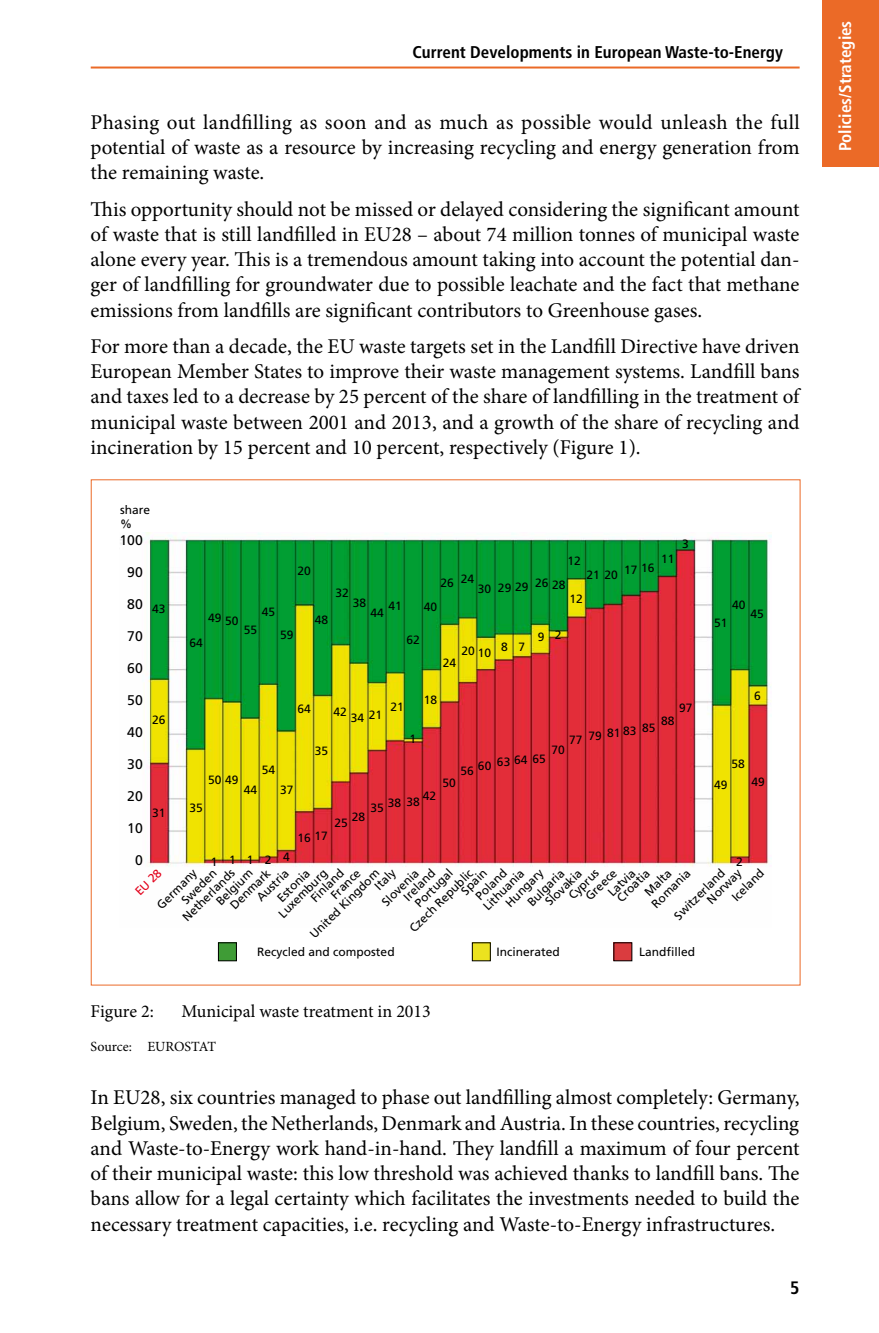
<style>
.page{position:relative;width:879px;height:1333px;background:#fff}
.page>*{position:absolute;margin:0;border:0;box-sizing:border-box;transform-origin:0 0}
.t1{font:21px/25.2px "Minion Pro";color:#000;text-align:justify}
.t2{font:18px "Minion Pro";color:#000}
.t3{font:700 condensed 18px "Frutiger";color:#000}
.t4{font:700 condensed 17px "Frutiger";color:#000}
.t5{font:700 condensed 17px "Frutiger";color:#fff}
.t6{font:14px "Frutiger";color:#000}
.t7{font:14px "Minion Pro";letter-spacing:-.005em;color:#000}
.t8{font:12px/14px "Frutiger";color:#000}
.t9{font:12px "Frutiger";color:#e2001a}
</style>
<div class="page">
<hr style="left:91px;top:66px;width:708px;height:2px;background:#eb6a27">
<div style="left:822px;top:0;width:57px;height:167px;background:#eb6a27"></div>
<img style="left:120px;top:532px;width:652px;height:335px">
<div style="left:218px;top:942px;width:18px;height:18px;background:#3f9c36"></div>
<div style="left:218px;top:942px;width:19px;height:19px;border:1px solid #000"></div>
<div style="left:472px;top:942px;width:18px;height:18px;background:#ebe21f"></div>
<div style="left:472px;top:942px;width:19px;height:19px;border:1px solid #000"></div>
<div style="left:614px;top:942px;width:18px;height:18px;background:#da3c3f"></div>
<p class="t4" style="left:412px;top:42px;width:372px">Current Developments in European Waste-to-Energy</p>
<p class="t1" style="left:91px;top:109px;width:711px">Phasing out landfilling as soon and as much as possible would unleash the full potential of waste as a resource by increasing recycling and energy generation from the remaining waste.</p>
<p class="t1" style="left:91px;top:196px;width:710px">This opportunity should not be missed or delayed considering the significant amount of waste that is still landfilled in EU28 – about 74 million tonnes of municipal waste alone every year. This is a tremendous amount taking into account the potential dan&shy;ger of landfilling for groundwater due to possible leachate and the fact that methane emissions from landfills are significant contributors to Greenhouse gases.</p>
<p class="t1" style="left:91px;top:334px;width:710px">For more than a decade, the EU waste targets set in the Landfill Directive have driven European Member States to improve their waste management systems. Landfill bans and taxes led to a decrease by 25 percent of the share of landfilling in the treatment of municipal waste between 2001 and 2013, and a growth of the share of recycling and incineration by 15 percent and 10 percent, respectively (Figure 1).</p>
<p class="t8" style="left:120px;top:502px;width:32px">share %</p>
<p class="t6" style="left:120px;top:532px;width:25px">100</p>
<p class="t6" style="left:127px;top:564px;width:17px">90</p>
<p class="t6" style="left:127px;top:596px;width:17px">80</p>
<p class="t6" style="left:127px;top:628px;width:17px">70</p>
<p class="t6" style="left:127px;top:660px;width:17px">60</p>
<p class="t6" style="left:127px;top:692px;width:17px">50</p>
<p class="t6" style="left:127px;top:724px;width:17px">40</p>
<p class="t6" style="left:127px;top:756px;width:17px">30</p>
<p class="t6" style="left:127px;top:788px;width:17px">20</p>
<p class="t6" style="left:127px;top:820px;width:17px">10</p>
<p class="t6" style="left:135px;top:852px;width:9px">0</p>
<p class="t8" style="left:682px;top:537px;width:8px">3</p>
<p class="t8" style="left:661px;top:552px;width:15px">11</p>
<p class="t8" style="left:567px;top:553px;width:15px">12</p>
<p class="t8" style="left:586px;top:565px;width:69px">21 20 17 16</p>
<p class="t8" style="left:298px;top:564px;width:15px">20</p>
<p class="t8" style="left:440px;top:573px;width:35px">26 24</p>
<p class="t8" style="left:478px;top:580px;width:89px">30 29 29 26 28</p>
<p class="t8" style="left:335px;top:586px;width:15px">32</p>
<p class="t8" style="left:569px;top:592px;width:15px">12</p>
<p class="t8" style="left:353px;top:595px;width:15px">38</p>
<p class="t8" style="left:732px;top:598px;width:15px">40</p>
<p class="t8" style="left:388px;top:599px;width:15px">41</p>
<p class="t8" style="left:424px;top:599px;width:15px">40</p>
<p class="t8" style="left:152px;top:601px;width:15px">43</p>
<p class="t8" style="left:262px;top:605px;width:15px">45</p>
<p class="t8" style="left:370px;top:605px;width:15px">44</p>
<p class="t8" style="left:750px;top:606px;width:15px">45</p>
<p class="t8" style="left:208px;top:610px;width:15px">49</p>
<p class="t8" style="left:315px;top:612px;width:15px">48</p>
<p class="t8" style="left:225px;top:613px;width:15px">50</p>
<p class="t8" style="left:714px;top:616px;width:15px">51</p>
<p class="t8" style="left:244px;top:622px;width:15px">55</p>
<p class="t8" style="left:538px;top:628px;width:25px">9 2</p>
<p class="t8" style="left:280px;top:628px;width:15px">59</p>
<p class="t8" style="left:406px;top:633px;width:15px">62</p>
<p class="t8" style="left:190px;top:636px;width:15px">64</p>
<p class="t8" style="left:501px;top:639px;width:26px">8 7</p>
<p class="t8" style="left:461px;top:644px;width:31px">20 10</p>
<p class="t8" style="left:443px;top:655px;width:15px">24</p>
<p class="t8" style="left:754px;top:689px;width:8px">6</p>
<p class="t8" style="left:424px;top:692px;width:15px">18</p>
<p class="t8" style="left:390px;top:700px;width:15px">21</p>
<p class="t8" style="left:679px;top:700px;width:15px">97</p>
<p class="t8" style="left:298px;top:702px;width:15px">64</p>
<p class="t8" style="left:333px;top:704px;width:15px">42</p>
<p class="t8" style="left:351px;top:709px;width:33px">34 21</p>
<p class="t8" style="left:152px;top:712px;width:15px">26</p>
<p class="t8" style="left:661px;top:713px;width:15px">88</p>
<p class="t8" style="left:569px;top:726px;width:88px">77 79 81 83 85</p>
<p class="t8" style="left:410px;top:732px;width:8px">1</p>
<p class="t8" style="left:551px;top:743px;width:15px">70</p>
<p class="t8" style="left:315px;top:744px;width:15px">35</p>
<p class="t8" style="left:460px;top:755px;width:87px">56 60 63 64 65</p>
<p class="t8" style="left:731px;top:757px;width:15px">58</p>
<p class="t8" style="left:262px;top:762px;width:15px">54</p>
<p class="t8" style="left:208px;top:772px;width:32px">50 49</p>
<p class="t8" style="left:751px;top:774px;width:15px">49</p>
<p class="t8" style="left:442px;top:775px;width:15px">50</p>
<p class="t8" style="left:714px;top:777px;width:15px">49</p>
<p class="t8" style="left:280px;top:782px;width:15px">37</p>
<p class="t8" style="left:244px;top:782px;width:15px">44</p>
<p class="t8" style="left:423px;top:788px;width:15px">42</p>
<p class="t8" style="left:370px;top:795px;width:51px">35 38 38</p>
<p class="t8" style="left:190px;top:800px;width:15px">35</p>
<p class="t8" style="left:152px;top:805px;width:15px">31</p>
<p class="t8" style="left:352px;top:809px;width:15px">28</p>
<p class="t8" style="left:334px;top:815px;width:15px">25</p>
<p class="t8" style="left:314px;top:828px;width:15px">17</p>
<p class="t8" style="left:298px;top:831px;width:15px">16</p>
<p class="t8" style="left:229px;top:852px;width:8px">1</p>
<p class="t8" style="left:283px;top:849px;width:8px">4</p>
<p class="t8" style="left:265px;top:852px;width:8px">2</p>
<p class="t8" style="left:247px;top:852px;width:8px">1</p>
<p class="t8" style="left:736px;top:854px;width:8px">2</p>
<p class="t8" style="left:211px;top:854px;width:8px">1</p>
<p class="t8" style="left:245px;top:885px;width:42px;line-height:12.8px;text-indent:-24px;rotate:-45deg">Denmark<br>Austria</p>
<p class="t9" style="left:132px;top:888px;width:34px;rotate:-45deg">EU 28</p>
<p class="t8" style="left:614px;top:894px;width:42px;rotate:-45deg">Croatia</p>
<p class="t8" style="left:696px;top:888px;width:45px;line-height:11.8px;text-indent:-34px;rotate:-45deg">Switzerland<br>Norway</p>
<p class="t8" style="left:729px;top:894px;width:42px;rotate:-45deg">Iceland</p>
<p class="t8" style="left:274px;top:894px;width:42px;rotate:-45deg">Estonia</p>
<p class="t8" style="left:400px;top:893px;width:41px;rotate:-45deg">Ireland</p>
<p class="t8" style="left:285px;top:909px;width:94px;line-height:25px;text-align:center;rotate:-45deg">Finland<br>United Kingdom</p>
<p class="t8" style="left:458px;top:887px;width:32px;rotate:-45deg">Spain</p>
<p class="t8" style="left:472px;top:893px;width:40px;rotate:-45deg">Poland</p>
<p class="t8" style="left:641px;top:889px;width:34px;rotate:-45deg">Malta</p>
<p class="t8" style="left:412px;top:899px;width:50px;rotate:-45deg">Portugal</p>
<p class="t8" style="left:154px;top:901px;width:52px;rotate:-45deg">Germany</p>
<p class="t8" style="left:308px;top:871px;width:38px;line-height:23.6px;text-indent:-50px;rotate:-45deg">Luxemburg<br>France</p>
<p class="t8" style="left:372px;top:882px;width:26px;rotate:-45deg">Italy</p>
<p class="t8" style="left:379px;top:898px;width:48px;rotate:-45deg">Slovenia</p>
<p class="t8" style="left:502px;top:899px;width:50px;rotate:-45deg">Hungary</p>
<p class="t8" style="left:542px;top:898px;width:48px;rotate:-45deg">Slovakia</p>
<p class="t8" style="left:406px;top:925px;width:86px;rotate:-45deg">Czech Republic</p>
<p class="t8" style="left:582px;top:893px;width:40px;rotate:-45deg">Greece</p>
<p class="t8" style="left:180px;top:913px;width:70px;rotate:-45deg">Netherlands</p>
<p class="t8" style="left:582px;top:866px;width:35px;line-height:26px;text-indent:-30px;rotate:-45deg">Cyprus<br>Latvia</p>
<p class="t8" style="left:480px;top:903px;width:54px;rotate:-45deg">Lithuania</p>
<p class="t8" style="left:524px;top:898px;width:48px;rotate:-45deg">Bulgaria</p>
<p class="t8" style="left:648px;top:900px;width:51px;rotate:-45deg">Romania</p>
<p class="t8" style="left:191px;top:876px;width:48px;line-height:25.4px;text-indent:-23px;rotate:-45deg">Sweden<br>Belgium</p>
<p class="t8" style="left:257px;top:944px;width:139px">Recycled and composted</p>
<p class="t8" style="left:496px;top:944px;width:65px">Incinerated</p>
<p class="t8" style="left:639px;top:944px;width:58px">Landfilled</p>
<p class="t2" style="left:91px;top:999px;width:65px">Figure 2:</p>
<p class="t2" style="left:181px;top:999px;width:251px">Municipal waste treatment in 2013</p>
<p class="t7" style="left:91px;top:1037px;width:127px">Source: EUROSTAT</p>
<p class="t1" style="left:91px;top:1085px;width:710px">In EU28, six countries managed to phase out landfilling almost completely: Germany, Belgium, Sweden, the Netherlands, Denmark and Austria. In these countries, recycling and Waste-to-Energy work hand-in-hand. They landfill a maximum of four percent of their municipal waste: this low threshold was achieved thanks to landfill bans. The bans allow for a legal certainty which facilitates the investments needed to build the necessary treatment capacities, i.e. recycling and Waste-to-Energy infrastructures.</p>
<p class="t3" style="left:790px;top:1276px;width:11px">5</p>
<p class="t5" style="left:835px;top:151px;width:132px;rotate:-90deg">Policies/Strategies</p>
</div>
